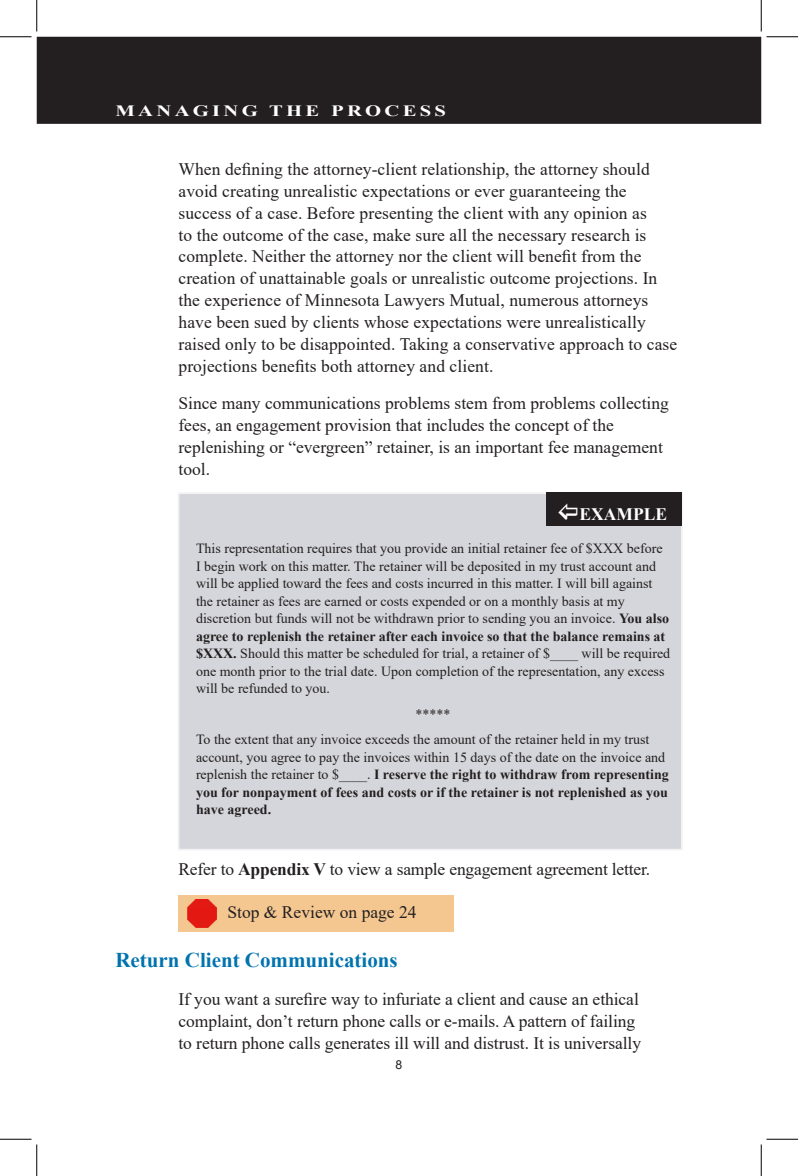
<style>
.page{position:relative;width:798px;height:1176px;background:#fff}
.page>*{position:absolute;margin:0;border:0;box-sizing:border-box;transform-origin:0 0}
.t1{font:700 21px "Times New Roman";color:#0073ae}
.t2{font:17.5px/21.9px "Times New Roman";letter-spacing:.005em;color:#231f20}
.t3{font:700 17.5px "Times New Roman";color:#fff}
.t4{font:700 15.75px "Times New Roman";letter-spacing:.16em;color:#fff;scale:1.31 1}
.t5{font:14px/17.5px "Times New Roman";color:#231f20}
.t6{font:700 14px/17.5px "Times New Roman";color:#231f20}
.t7{font:12.25px "Arial";color:#231f20}
.s1{font-weight:700}
.s2{font-weight:400}
</style>
<div class="page">
<div style="left:38px;top:38px;width:722px;height:85px;background:#231f20"></div>
<div style="left:37px;top:37px;width:724px;height:87px;border:2px solid #231f20"></div>
<div style="left:178px;top:492px;width:505px;height:359px;background:#d5d6db;border:2px solid #f2f2f4"></div>
<div style="left:546px;top:492px;width:136px;height:33px;background:#231f20"></div>
<div style="left:178px;top:895px;width:276px;height:36px;background:#f4c790"></div>
<img style="left:188px;top:899px;width:28px;height:28px">
<hr style="left:0;top:36px;width:32px;height:1px;background:#000">
<hr style="left:766px;top:36px;width:32px;height:1px;background:#000">
<hr style="left:0;top:1139px;width:32px;height:1px;background:#000">
<hr style="left:766px;top:1139px;width:32px;height:1px;background:#000">
<hr style="left:36px;top:0;width:1px;height:32px;background:#000">
<hr style="left:36px;top:1144px;width:1px;height:32px;background:#000">
<hr style="left:761px;top:0;width:1px;height:32px;background:#000">
<hr style="left:761px;top:1144px;width:1px;height:32px;background:#000">
<p class="t4" style="left:116px;top:99px;width:254px">MANAGING THE PROCESS</p>
<p class="t2" style="left:178px;top:158px;width:500px">When defining the attorney-client relationship, the attorney should avoid creating unrealistic expectations or ever guaranteeing the success of a case. Before presenting the client with any opinion as<br>to the outcome of the case, make sure all the necessary research is complete. Neither the attorney nor the client will benefit from the creation of unattainable goals or unrealistic outcome projections. In the experience of Minnesota Lawyers Mutual, numerous attorneys have been sued by clients whose expectations were unrealistically raised only to be disappointed. Taking a conservative approach to case projections benefits both attorney and client.</p>
<p class="t2" style="left:178px;top:392px;width:492px">Since many communications problems stem from problems collecting fees, an engagement provision that includes the concept of the replenishing or “evergreen” retainer, is an important fee management tool.</p>
<p class="t3" style="left:580px;top:502px;width:89px">EXAMPLE</p>
<p class="t5" style="left:196px;top:540px;width:476px">This representation requires that you provide an initial retainer fee of $XXX before I begin work on this matter. The retainer will be deposited in my trust account and will be applied toward the fees and costs incurred in this matter. I will bill against the retainer as fees are earned or costs expended or on a monthly basis at my discretion but funds will not be withdrawn prior to sending you an invoice. <span class="s1">You also agree to replenish the retainer after each invoice so that the balance remains at $XXX.</span> Should this matter be scheduled for trial, a retainer of $____ will be required one month prior to the trial date. Upon completion of the representation, any excess will be refunded to you.</p>
<p class="t5" style="left:196px;top:701px;width:455px;line-height:25.4px;text-indent:220px">*****<br>To the extent that any invoice exceeds the amount of the retainer held in my trust</p>
<p class="t6" style="left:196px;top:748px;width:474px"><span class="s2">account, you agree to pay the invoices within 15 days of the date on the invoice and replenish the retainer to $____.</span> I reserve the right to withdraw from representing you for nonpayment of fees and costs or if the retainer is not replenished as you have agreed.</p>
<p class="t2" style="left:178px;top:858px;width:473px">Refer to <span class="s1">Appendix V</span> to view a sample engagement agreement letter.</p>
<p class="t2" style="left:228px;top:901px;width:191px">Stop &amp; Review on page 24</p>
<p class="t1" style="left:116px;top:945px;width:284px">Return Client Communications</p>
<p class="t2" style="left:178px;top:988px;width:464px">If you want a surefire way to infuriate a client and cause an ethical complaint, don’t return phone calls or e-mails. A pattern of failing to return phone calls generates ill will and distrust. It is universally</p>
<p class="t7" style="left:396px;top:1057px;width:8px">8</p>
</div>
